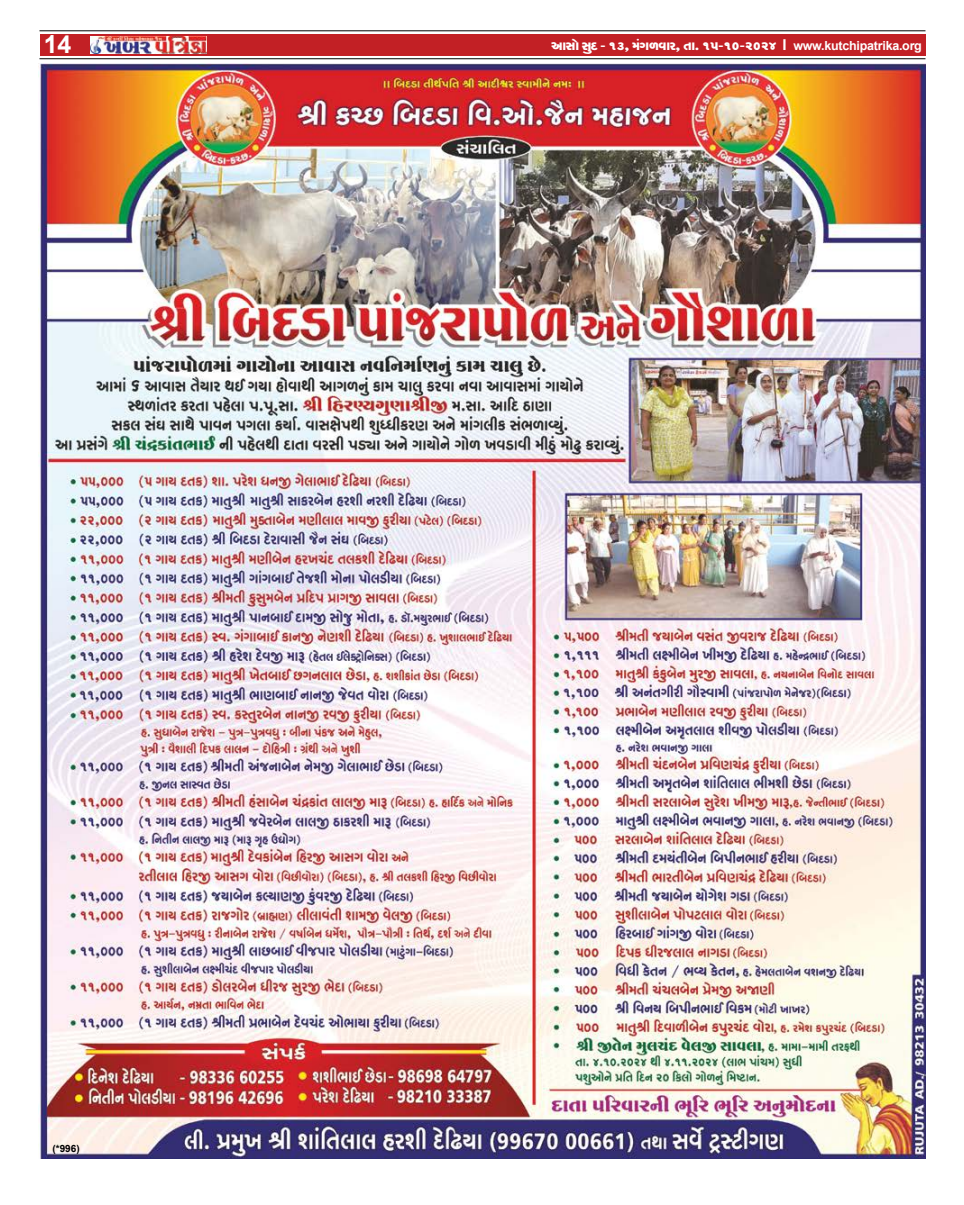
<style>
.page{position:relative;width:964px;height:1205px;background:#fff}
.page>*{position:absolute;margin:0;border:0;box-sizing:border-box;transform-origin:0 0}
.t1{font:700 25px "Arial";color:#fff}
.t2{font:15px "SHREE GUJ7";letter-spacing:-.02em;color:#fff}
.t3{font:700 10px "Arial";color:#000}
.s1{font-family:"Arial";font-weight:700}
.s2{font-family:"Arial";font-weight:700;font-size:12.5px}
</style>
<div class="page">
<div style="left:40px;top:34px;width:172px;height:21px;background:#c22025"></div>
<div style="left:212px;top:34px;width:714px;height:21px;background:#c22025"></div>
<hr style="left:39px;top:58px;width:886px;height:1px;background:#000">
<hr style="left:39px;top:30px;width:886px;height:1px;background:#000">
<img style="left:90px;top:36px;width:116px;height:17px">
<img style="left:40px;top:64px;width:885px;height:1095px">
<h1 class="t1" style="left:44px;top:27px;width:29px">14</h1>
<p class="t2" style="left:551px;top:38px;width:372px">Apkp¡ kyv$ - 13, d„Nmhpf, sp. 15-10-2024 <span class="s1">I</span> <span class="s2">www.kutchipatrika.org</span></p>
<p class="t3" style="left:52px;top:1141px;width:29px">(*996)</p>
</div>
